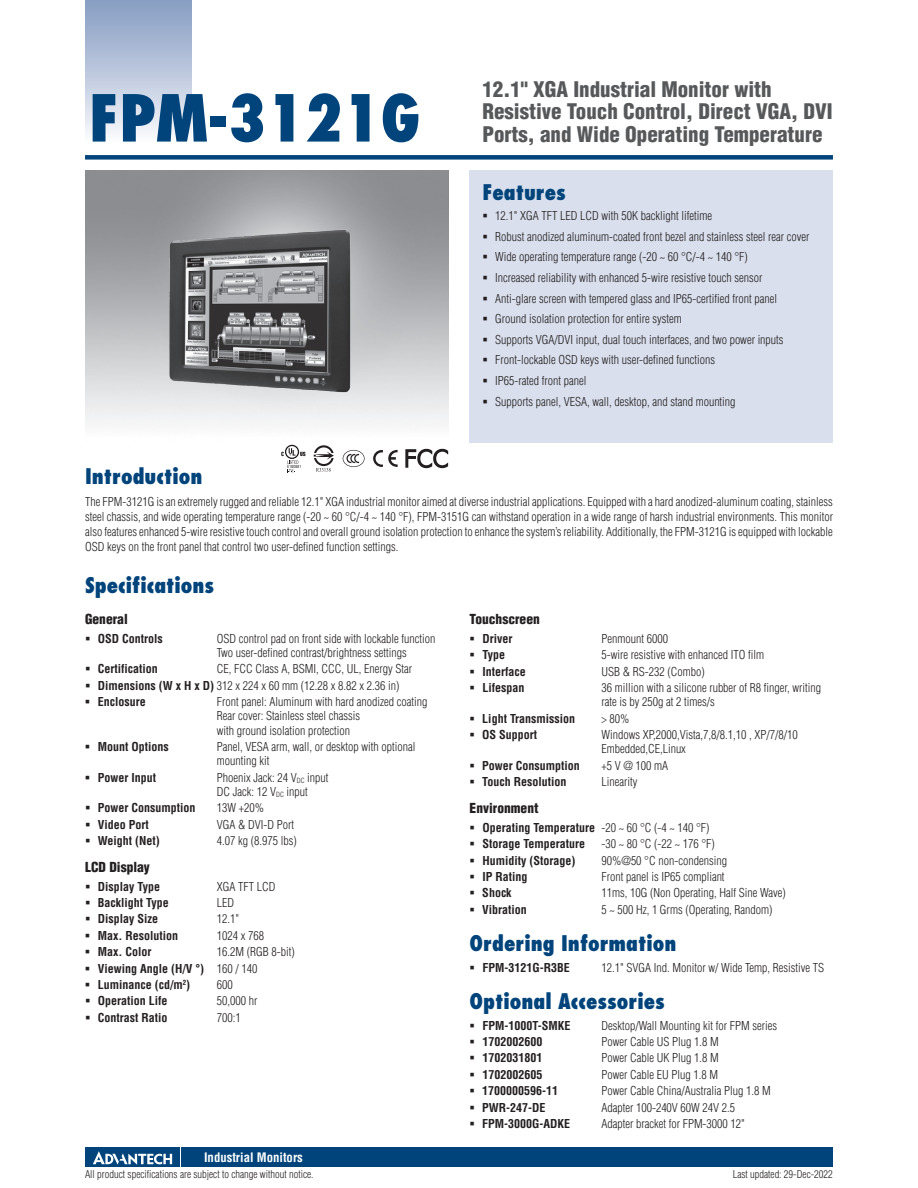
<style>
.page{position:relative;width:918px;height:1188px;background:#fff}
.page>*{position:absolute;margin:0;border:0;box-sizing:border-box;transform-origin:0 0}
.t1{font:800 condensed 63px "Futura";color:#00447b}
.t2{font:900 condensed 21px/22.5px "Helvetica";color:#57585a}
.t3{font:800 condensed 21px "Futura";color:#00447b}
.t4{font:900 condensed 13.5px "Helvetica";color:#231f20}
.t5{font:700 condensed 12.75px "Helvetica";color:#fff}
.t6{font:300 condensed 12px/20.7px "Helvetica";color:#231f20}
.t7{font:700 condensed 12px/16.4px "Helvetica";color:#231f20}
.t8{font:300 condensed 10.5px "Helvetica";color:#231f20}
.s1{font-weight:700}
.s2{font-weight:300}
</style>
<div class="page">
<div style="left:85px;top:155px;width:748px;height:5px;background:#00447b"></div>
<div style="left:85px;top:0;width:106px;height:143px;background:linear-gradient(to bottom,#849bc1,#f9fafc)"></div>
<div style="left:182px;top:1147px;width:651px;height:20px;background:#00447b"></div>
<div style="left:85px;top:1147px;width:95px;height:20px;background:#00447b"></div>
<svg style="left:93px;top:1151px;width:79px;height:14px"></svg>
<div style="left:470px;top:170px;width:363px;height:272px;background:#d9dfec"></div>
<svg style="left:343px;top:450px;width:22px;height:17px"></svg>
<svg style="left:373px;top:450px;width:25px;height:17px"></svg>
<svg style="left:314px;top:445px;width:20px;height:27px"></svg>
<svg style="left:281px;top:445px;width:25px;height:28px"></svg>
<svg style="left:405px;top:448px;width:43px;height:21px"></svg>
<img style="left:113px;top:182px;width:307px;height:230px">
<h1 class="t1" style="left:89px;top:79px;width:333px">FPM-3121G</h1>
<h2 class="t2" style="left:482px;top:78px;width:352px">12.1" XGA Industrial Monitor with<br>Resistive Touch Control, Direct VGA, DVI<br>Ports, and Wide Operating Temperature</h2>
<h2 class="t3" style="left:482px;top:179px;width:85px">Features</h2>
<p class="t6" style="left:495px;top:205px;width:316px">12.1" XGA TFT LED LCD with 50K backlight lifetime<br>Robust anodized aluminum-coated front bezel and stainless steel rear cover Wide operating temperature range (-20 ~ 60 °C/-4 ~ 140 °F)<br>Increased reliability with enhanced 5-wire resistive touch sensor<br>Anti-glare screen with tempered glass and IP65-certified front panel Ground isolation protection for entire system<br>Supports VGA/DVI input, dual touch interfaces, and two power inputs Front-lockable OSD keys with user-defined functions<br>IP65-rated front panel<br>Supports panel, VESA, wall, desktop, and stand mounting</p>
<h2 class="t3" style="left:85px;top:463px;width:119px">Introduction</h2>
<p class="t6" style="left:85px;top:494px;width:749px;line-height:15px;text-align:justify">The FPM-3121G is an extremely rugged and reliable 12.1" XGA industrial monitor aimed at diverse industrial applications. Equipped with a hard anodized-aluminum coating, stainless steel chassis, and wide operating temperature range (-20 ~ 60 °C/-4 ~ 140 °F), FPM-3151G can withstand operation in a wide range of harsh industrial environments. This monitor also features enhanced 5-wire resistive touch control and overall ground isolation protection to enhance the system’s reliability. Additionally, the FPM-3121G is equipped with lockable OSD keys on the front panel that control two user-defined function settings.</p>
<h2 class="t3" style="left:85px;top:572px;width:131px">Specifications</h2>
<p class="t4" style="left:85px;top:611px;width:44px">General</p>
<p class="t7" style="left:98px;top:630px;width:67px">OSD Controls</p>
<p class="t6" style="left:217px;top:631px;width:220px;line-height:14.2px">OSD control pad on front side with lockable function<br>Two user-defined contrast/brightness settings</p>
<p class="t7" style="left:98px;top:661px;width:62px">Certification</p>
<p class="t6" style="left:98px;top:661px;width:316px;line-height:16.4px;text-indent:119px">CE, FCC Class A, BSMI, CCC, UL, Energy Star<br><span class="s1">Dimensions (W x H x D)</span> 312 x 224 x 60 mm (12.28 x 8.82 x 2.36 in)<br><span class="s1">Enclosure</span></p>
<p class="t6" style="left:217px;top:695px;width:212px;line-height:14.2px">Front panel: Aluminum with hard anodized coating<br>Rear cover: Stainless steel chassis<br>with ground isolation protection</p>
<p class="t7" style="left:98px;top:738px;width:73px">Mount Options</p>
<p class="t6" style="left:217px;top:739px;width:200px;line-height:14.2px">Panel, VESA arm, wall, or desktop with optional mounting kit</p>
<p class="t7" style="left:98px;top:769px;width:60px">Power Input</p>
<p class="t6" style="left:217px;top:770px;width:113px;line-height:14.2px">Phoenix Jack: 24 V<sub>DC</sub> input<br>DC Jack: 12 V<sub>DC</sub> input</p>
<p class="t7" style="left:98px;top:800px;width:99px">Power Consumption</p>
<p class="t6" style="left:217px;top:797px;width:49px">13W +20%</p>
<p class="t7" style="left:98px;top:816px;width:53px">Video Port</p>
<p class="t6" style="left:217px;top:814px;width:79px">VGA &amp; DVI-D Port</p>
<p class="t7" style="left:98px;top:832px;width:64px">Weight (Net)</p>
<p class="t6" style="left:217px;top:830px;width:81px">4.07 kg (8.975 lbs)</p>
<p class="t4" style="left:85px;top:859px;width:66px">LCD Display</p>
<p class="t7" style="left:98px;top:878px;width:64px">Display Type</p>
<p class="t6" style="left:217px;top:876px;width:60px">XGA TFT LCD</p>
<p class="t7" style="left:98px;top:894px;width:73px">Backlight Type</p>
<p class="t6" style="left:217px;top:892px;width:19px">LED</p>
<p class="t7" style="left:98px;top:911px;width:62px">Display Size</p>
<p class="t6" style="left:217px;top:909px;width:24px">12.1"</p>
<p class="t7" style="left:98px;top:927px;width:82px">Max. Resolution</p>
<p class="t6" style="left:217px;top:925px;width:49px">1024 x 768</p>
<p class="t7" style="left:98px;top:944px;width:55px">Max. Color</p>
<p class="t7" style="left:98px;top:944px;width:199px;text-indent:119px"><span class="s2">16.2M (RGB 8-bit)<br></span>Viewing Angle (H/V °) <span class="s2">160 / 140<br></span>Luminance (cd/m<sup>2</sup>)</p>
<p class="t6" style="left:217px;top:974px;width:17px">600</p>
<p class="t7" style="left:98px;top:993px;width:71px">Operation Life</p>
<p class="t6" style="left:217px;top:991px;width:42px">50,000 hr</p>
<p class="t7" style="left:98px;top:1009px;width:71px">Contrast Ratio</p>
<p class="t6" style="left:217px;top:1007px;width:25px">700:1</p>
<p class="t5" style="left:204px;top:1149px;width:100px">Industrial Monitors</p>
<p class="t4" style="left:470px;top:611px;width:72px">Touchscreen</p>
<p class="t7" style="left:482px;top:630px;width:31px">Driver</p>
<p class="t6" style="left:601px;top:628px;width:68px">Penmount 6000</p>
<p class="t7" style="left:482px;top:647px;width:24px">Type</p>
<p class="t6" style="left:601px;top:645px;width:164px">5-wire resistive with enhanced ITO film</p>
<p class="t7" style="left:482px;top:663px;width:45px">Interface</p>
<p class="t6" style="left:601px;top:661px;width:105px">USB &amp; RS-232 (Combo)</p>
<p class="t7" style="left:482px;top:680px;width:43px">Lifespan</p>
<p class="t6" style="left:601px;top:681px;width:221px;line-height:14.2px">36 million with a silicone rubber of R8 finger, writing rate is by 250g at 2 times/s</p>
<p class="t7" style="left:482px;top:710px;width:94px">Light Transmission</p>
<p class="t6" style="left:601px;top:708px;width:29px">&gt; 80%</p>
<p class="t7" style="left:482px;top:727px;width:57px">OS Support</p>
<p class="t6" style="left:601px;top:728px;width:198px;line-height:14.2px">Windows XP,2000,Vista,7,8/8.1,10 , XP/7/8/10<br>Embedded,CE,Linux</p>
<p class="t7" style="left:482px;top:757px;width:99px">Power Consumption</p>
<p class="t6" style="left:601px;top:755px;width:68px">+5 V @ 100 mA</p>
<p class="t7" style="left:482px;top:774px;width:86px">Touch Resolution</p>
<p class="t6" style="left:601px;top:771px;width:37px">Linearity</p>
<p class="t4" style="left:470px;top:800px;width:70px">Environment</p>
<p class="t7" style="left:482px;top:819px;width:229px">Operating Temperature <span class="s2">-20 ~ 60 °C (-4 ~ 140 °F)<br></span>Storage Temperature</p>
<p class="t6" style="left:601px;top:833px;width:115px">-30 ~ 80 °C (-22 ~ 176 °F)</p>
<p class="t7" style="left:482px;top:852px;width:94px">Humidity (Storage)</p>
<p class="t6" style="left:601px;top:850px;width:127px">90%@50 °C non-condensing</p>
<p class="t7" style="left:482px;top:868px;width:47px">IP Rating</p>
<p class="t6" style="left:601px;top:866px;width:125px">Front panel is IP65 compliant</p>
<p class="t7" style="left:482px;top:885px;width:31px">Shock</p>
<p class="t6" style="left:601px;top:883px;width:186px">11ms, 10G (Non Operating, Half Sine Wave)</p>
<p class="t7" style="left:482px;top:901px;width:46px">Vibration</p>
<p class="t6" style="left:601px;top:899px;width:173px">5 ~ 500 Hz, 1 Grms (Operating, Random)</p>
<h2 class="t3" style="left:470px;top:930px;width:208px">Ordering Information</h2>
<p class="t7" style="left:482px;top:959px;width:89px">FPM-3121G-R3BE</p>
<p class="t6" style="left:601px;top:957px;width:224px">12.1" SVGA Ind. Monitor w/ Wide Temp, Resistive TS</p>
<h2 class="t3" style="left:470px;top:988px;width:197px">Optional Accessories</h2>
<p class="t7" style="left:482px;top:1017px;width:90px">FPM-1000T-SMKE</p>
<p class="t6" style="left:601px;top:1015px;width:177px">Desktop/Wall Mounting kit for FPM series</p>
<p class="t7" style="left:482px;top:1033px;width:61px">1702002600</p>
<p class="t6" style="left:601px;top:1031px;width:119px">Power Cable US Plug 1.8 M</p>
<p class="t7" style="left:482px;top:1050px;width:61px">1702031801</p>
<p class="t6" style="left:601px;top:1048px;width:119px">Power Cable UK Plug 1.8 M</p>
<p class="t7" style="left:482px;top:1066px;width:61px">1702002605</p>
<p class="t6" style="left:601px;top:1064px;width:118px">Power Cable EU Plug 1.8 M</p>
<p class="t7" style="left:482px;top:1083px;width:77px">1700000596-11</p>
<p class="t6" style="left:601px;top:1080px;width:171px">Power Cable China/Australia Plug 1.8 M</p>
<p class="t7" style="left:482px;top:1099px;width:65px">PWR-247-DE</p>
<p class="t6" style="left:601px;top:1097px;width:135px">Adapter 100-240V 60W 24V 2.5</p>
<p class="t7" style="left:482px;top:1115px;width:90px">FPM-3000G-ADKE</p>
<p class="t6" style="left:601px;top:1113px;width:145px">Adapter bracket for FPM-3000 12"</p>
<p class="t8" style="left:85px;top:1167px;width:230px">All product specifications are subject to change without notice.</p>
<p class="t8" style="left:733px;top:1167px;width:102px">Last updated: 29-Dec-2022</p>
</div>
